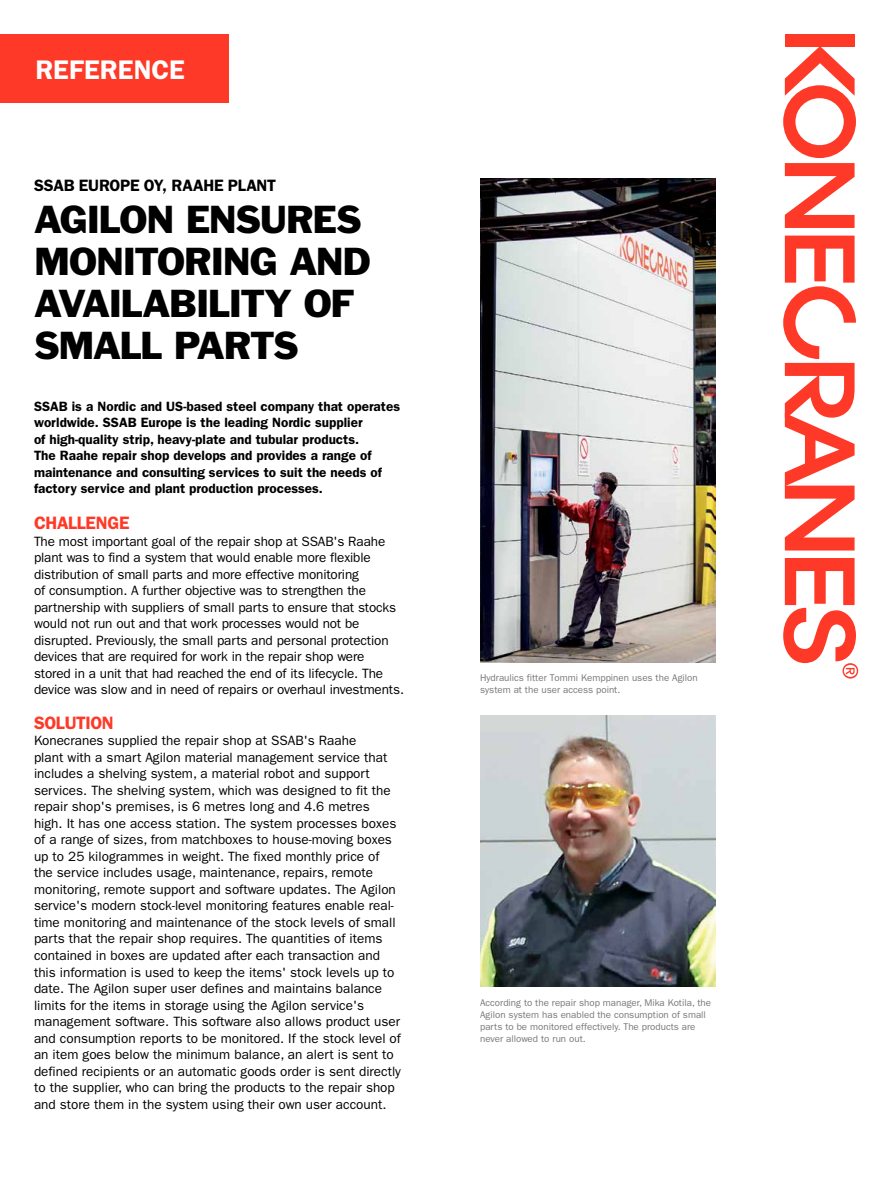
<style>
.page{position:relative;width:893px;height:1191px;background:#fff}
.page>*{position:absolute;margin:0;border:0;box-sizing:border-box;transform-origin:0 0}
.t1{font:36px/42px "Franklin Gothic Std";letter-spacing:-.04em;color:#000}
.t2{font:600 27px "ITC Franklin Gothic Std";letter-spacing:.005em;color:#fff}
.t3{font:600 18px "ITC Franklin Gothic Std";letter-spacing:-.02em;color:#ff3927}
.t4{font:600 16.5px "ITC Franklin Gothic Std";letter-spacing:-.015em;color:#000}
.t5{font:13.5px/16.5px "ITC Franklin Gothic Std";color:#000}
.t6{font:600 13.5px/16.5px "ITC Franklin Gothic Std";color:#000}
.t7{font:9.75px/12px "ITC Franklin Gothic Std";color:#77787b}
</style>
<div class="page">
<svg style="left:783px;top:558px;width:75px;height:120px"></svg>
<svg style="left:783px;top:236px;width:73px;height:314px"></svg>
<div style="left:785px;top:34px;width:69px;height:13px;background:#ff3927"></div>
<svg style="left:783px;top:46px;width:73px;height:182px"></svg>
<div style="left:0;top:34px;width:228px;height:68px;background:#ff3927"></div>
<img style="left:480px;top:179px;width:236px;height:483px">
<img style="left:480px;top:715px;width:236px;height:272px">
<h2 class="t2" style="left:36px;top:53px;width:151px">REFERENCE</h2>
<p class="t4" style="left:34px;top:175px;width:244px">SSAB EUROPE OY, RAAHE PLANT</p>
<h1 class="t1" style="left:34px;top:198px;width:338px">AGILON ENSURES<br>MONITORING AND<br>AVAILABILITY OF<br>SMALL PARTS</h1>
<p class="t6" style="left:34px;top:398px;width:368px">SSAB is a Nordic and US-based steel company that operates worldwide. SSAB Europe is the leading Nordic supplier<br>of high-quality strip, heavy-plate and tubular products.<br>The Raahe repair shop develops and provides a range of maintenance and consulting services to suit the needs of factory service and plant production processes.</p>
<h3 class="t3" style="left:34px;top:512px;width:97px">CHALLENGE</h3>
<p class="t5" style="left:34px;top:533px;width:372px">The most important goal of the repair shop at SSAB's Raahe plant was to find a system that would enable more flexible distribution of small parts and more effective monitoring<br>of consumption. A further objective was to strengthen the partnership with suppliers of small parts to ensure that stocks would not run out and that work processes would not be disrupted. Previously, the small parts and personal protection devices that are required for work in the repair shop were stored in a unit that had reached the end of its lifecycle. The device was slow and in need of repairs or overhaul investments.</p>
<h3 class="t3" style="left:34px;top:712px;width:81px">SOLUTION</h3>
<p class="t5" style="left:34px;top:732px;width:368px">Konecranes supplied the repair shop at SSAB's Raahe<br>plant with a smart Agilon material management service that includes a shelving system, a material robot and support services. The shelving system, which was designed to fit the repair shop's premises, is 6 metres long and 4.6 metres high. It has one access station. The system processes boxes of a range of sizes, from matchboxes to house-moving boxes up to 25 kilogrammes in weight. The fixed monthly price of the service includes usage, maintenance, repairs, remote monitoring, remote support and software updates. The Agilon service's modern stock-level monitoring features enable real&shy;time monitoring and maintenance of the stock levels of small parts that the repair shop requires. The quantities of items contained in boxes are updated after each transaction and this information is used to keep the items' stock levels up to date. The Agilon super user defines and maintains balance limits for the items in storage using the Agilon service's management software. This software also allows product user and consumption reports to be monitored. If the stock level of an item goes below the minimum balance, an alert is sent to defined recipients or an automatic goods order is sent directly to the supplier, who can bring the products to the repair shop and store them in the system using their own user account.</p>
<p class="t7" style="left:480px;top:672px;width:219px">Hydraulics fitter Tommi Kemppinen uses the Agilon system at the user access point.</p>
<p class="t7" style="left:480px;top:997px;width:232px">According to the repair shop manager, Mika Kotila, the Agilon system has enabled the consumption of small parts to be monitored effectively. The products are never allowed to run out.</p>
</div>
